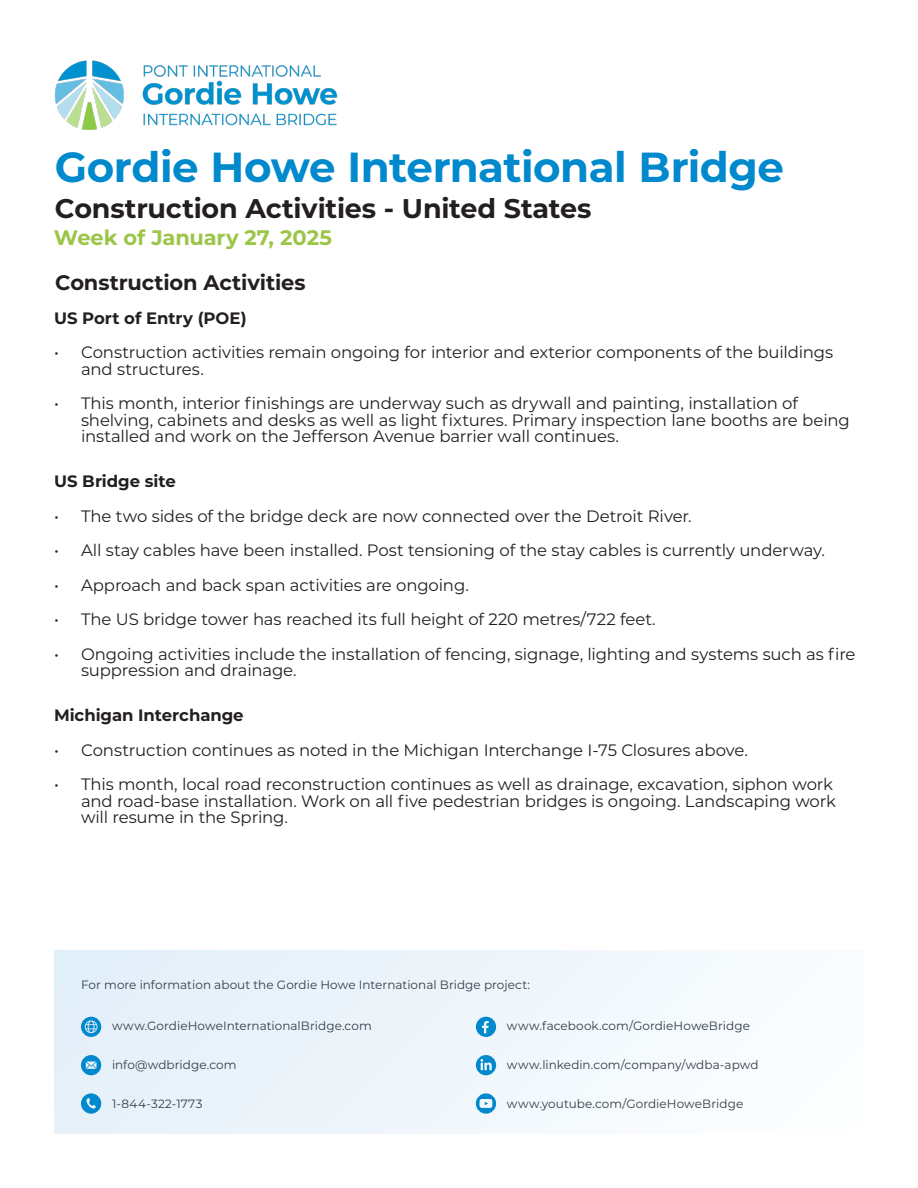
<style>
.page{position:relative;width:918px;height:1188px;background:#fff}
.page>*{position:absolute;margin:0;border:0;box-sizing:border-box;transform-origin:0 0}
.t1{font:700 42px "Montserrat";letter-spacing:-.015em;color:#0089cc}
.Body{font:700 27px "Montserrat";letter-spacing:-.005em;color:#231f20}
.Body-2{font:700 21px "Montserrat";letter-spacing:-.005em;color:#231f20}
.Body-3{font:700 21px "Montserrat";letter-spacing:-.005em;color:#9cc548}
.Body-4{font:16.5px/16.5px "Montserrat";letter-spacing:-.01em;color:#231f20}
.Body-5{font:700 16.5px "Montserrat";color:#231f20}
.Contact_Info{font:12px "Montserrat";letter-spacing:.005em;color:#323e4a}
.Contact_Info-2{font:12px "Montserrat";letter-spacing:.03em;color:#323e4a}
</style>
<div class="page">
<div style="left:54px;top:950px;width:810px;height:184px;background:#eff6fb"></div>
<svg style="left:81px;top:1017px;width:20px;height:20px"></svg>
<svg style="left:81px;top:1093px;width:20px;height:21px"></svg>
<svg style="left:476px;top:1055px;width:20px;height:20px"></svg>
<svg style="left:476px;top:1017px;width:20px;height:20px"></svg>
<svg style="left:476px;top:1093px;width:20px;height:21px"></svg>
<svg style="left:81px;top:1055px;width:20px;height:20px"></svg>
<img style="left:54px;top:60px;width:284px;height:70px">
<h1 class="t1" style="left:55px;top:137px;width:731px">Gordie Howe International Bridge</h1>
<p class="Body" style="left:55px;top:189px;width:538px">Construction Activities - United States</p>
<p class="Body-3" style="left:54px;top:223px;width:280px">Week of January 27, 2025</p>
<p class="Body-2" style="left:55px;top:268px;width:252px">Construction Activities</p>
<p class="Body-5" style="left:54px;top:306px;width:194px">US Port of Entry (POE)</p>
<p class="Body-4" style="left:81px;top:344px;width:754px;text-indent:-27px">• Construction activities remain ongoing for interior and exterior components of the buildings and structures.</p>
<p class="Body-4" style="left:81px;top:395px;width:770px;text-indent:-27px">• This month, interior finishings are underway such as drywall and painting, installation of shelving, cabinets and desks as well as light fixtures. Primary inspection lane booths are being installed and work on the Jefferson Avenue barrier wall continues.</p>
<p class="Body-5" style="left:54px;top:470px;width:123px">US Bridge site</p>
<p class="Body-4" style="left:54px;top:507px;width:639px">• The two sides of the bridge deck are now connected over the Detroit River.</p>
<p class="Body-4" style="left:54px;top:542px;width:772px">• All stay cables have been installed. Post tensioning of the stay cables is currently underway.</p>
<p class="Body-4" style="left:54px;top:576px;width:416px">• Approach and back span activities are ongoing.</p>
<p class="Body-4" style="left:54px;top:611px;width:603px">• The US bridge tower has reached its full height of 220 metres/722 feet.</p>
<p class="Body-4" style="left:81px;top:645px;width:776px;text-indent:-27px">• Ongoing activities include the installation of fencing, signage, lighting and systems such as fire suppression and drainage.</p>
<p class="Body-5" style="left:54px;top:704px;width:191px">Michigan Interchange</p>
<p class="Body-4" style="left:54px;top:741px;width:695px">• Construction continues as noted in the Michigan Interchange I-75 Closures above.</p>
<p class="Body-4" style="left:81px;top:776px;width:757px;text-indent:-27px">• This month, local road reconstruction continues as well as drainage, excavation, siphon work and road-base installation. Work on all five pedestrian bridges is ongoing. Landscaping work will resume in the Spring.</p>
<p class="Contact_Info" style="left:81px;top:977px;width:451px">For more information about the Gordie Howe International Bridge project:</p>
<p class="Contact_Info" style="left:112px;top:1018px;width:261px">www.GordieHoweInternationalBridge.com</p>
<p class="Contact_Info" style="left:112px;top:1057px;width:126px">info@wdbridge.com</p>
<p class="Contact_Info-2" style="left:112px;top:1096px;width:92px">1-844-322-1773</p>
<p class="Contact_Info" style="left:507px;top:1018px;width:245px">www.facebook.com/GordieHoweBridge</p>
<p class="Contact_Info" style="left:507px;top:1057px;width:253px">www.linkedin.com/company/wdba-apwd</p>
<p class="Contact_Info" style="left:507px;top:1096px;width:238px">www.youtube.com/GordieHoweBridge</p>
</div>
